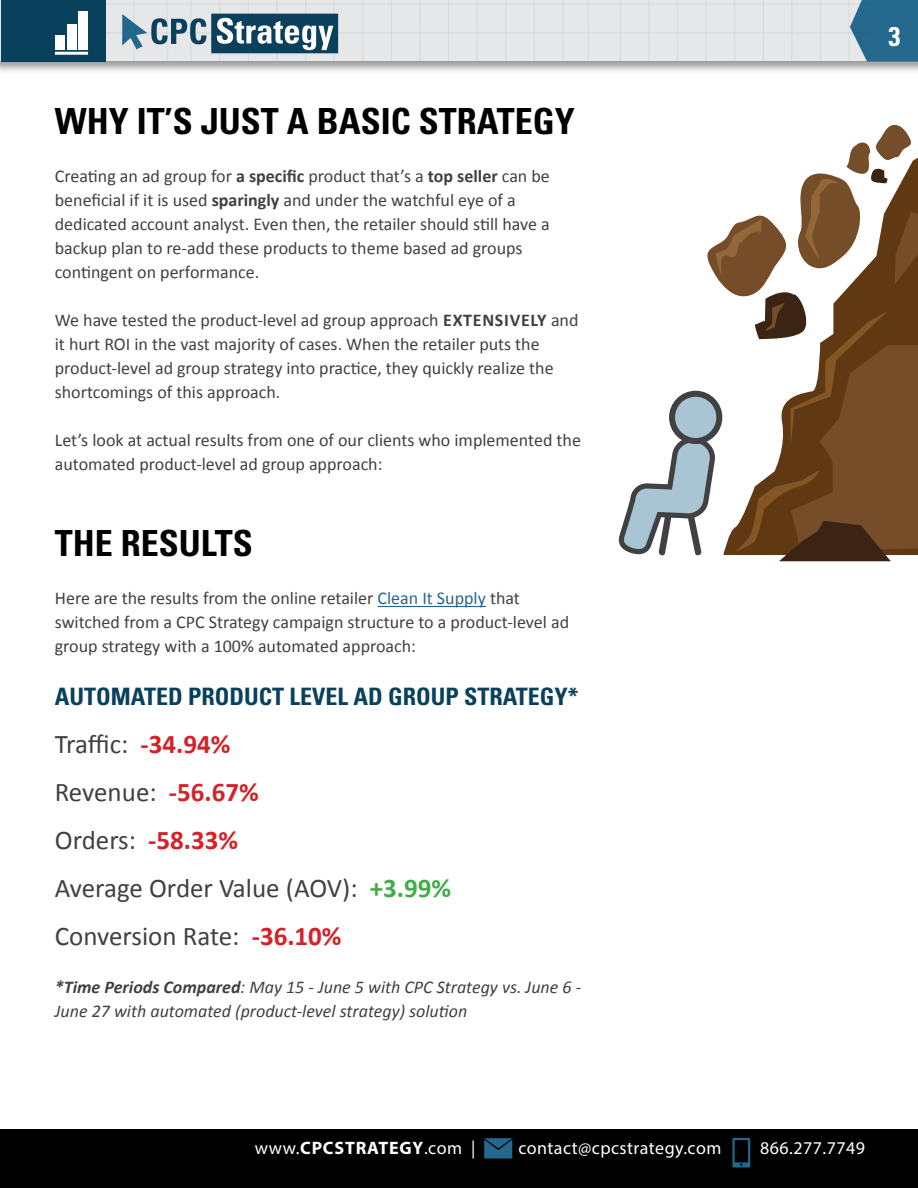
<style>
.page{position:relative;width:918px;height:1188px;background:#fff}
.page>*{position:absolute;margin:0;border:0;box-sizing:border-box;transform-origin:0 0}
.t1{font:700 condensed 36px "Univers LT Std";color:#000}
.t2{font:27px/48px "Calibri";color:#414042}
.t3{font:700 condensed 27px "Univers LT Std";color:#fff}
.t4{font:700 condensed 24px "Univers LT Std";color:#09415c}
.t5{font:18px/24px "Calibri";color:#414042}
.t6{font:italic 18px/24px "Calibri";color:#414042}
.t7{font:18px "Myriad Pro";letter-spacing:.025em;color:#fff}
.t8{font:700 18px "Myriad Pro";letter-spacing:.045em;color:#fff}
.s1{font-weight:700}
.s2{color:#25688e}
.s3{font-weight:700;color:#d2232a}
.s4{font-weight:700;color:#41ad49}
.s5{font-weight:400}
</style>
<div class="page">
<div style="left:0;top:1129px;width:918px;height:59px;background:#000"></div>
<svg style="left:732px;top:1138px;width:18px;height:30px"></svg>
<svg style="left:484px;top:1138px;width:28px;height:21px"></svg>
<hr style="left:378px;top:606px;width:108px;height:1px;background:#25688e">
<div style="left:0;top:0;width:918px;height:75px;background:#000;opacity:.4"></div>
<div style="left:867px;top:0;width:51px;height:62px;background:#25688e"></div>
<div style="left:1px;top:0;width:105px;height:62px;background:#09415c"></div>
<hr style="left:55px;top:52px;width:33px;height:3px;background:#fff">
<div style="left:55px;top:35px;width:9px;height:15px;background:#fff"></div>
<div style="left:67px;top:25px;width:9px;height:25px;background:#fff"></div>
<div style="left:79px;top:12px;width:9px;height:38px;background:#fff"></div>
<img style="left:106px;top:0;width:761px;height:62px">
<svg style="left:122px;top:14px;width:216px;height:39px;background:#7290a0"></svg>
<svg style="left:618px;top:124px;width:300px;height:437px"></svg>
<h1 class="t1" style="left:55px;top:99px;width:521px">WHY IT’S JUST A BASIC STRATEGY</h1>
<p class="t5" style="left:55px;top:164px;width:497px">Creating an ad group for <span class="s1">a specific</span> product that’s a <span class="s1">top seller</span> can be beneficial if it is used <span class="s1">sparingly</span> and under the watchful eye of a dedicated account analyst. Even then, the retailer should still have a backup plan to re-add these products to theme based ad groups contingent on performance.</p>
<p class="t5" style="left:55px;top:308px;width:525px">We have tested the product-level ad group approach <span class="s1">extensively</span> and it hurt ROI in the vast majority of cases. When the retailer puts the product-level ad group strategy into practice, they quickly realize the shortcomings of this approach.</p>
<p class="t5" style="left:55px;top:428px;width:528px">Let’s look at actual results from one of our clients who implemented the automated product-level ad group approach:</p>
<h1 class="t1" style="left:55px;top:522px;width:86px">THE RESU</h1>
<h1 class="t1" style="left:201px;top:522px;width:34px">LTS</h1>
<p class="t5" style="left:55px;top:587px;width:516px">Here are the results from the online retailer <span class="s2">Clean It Supply</span> that switched from a CPC Strategy campaign structure to a product-level ad group strategy with a 100% automated approach:</p>
<h3 class="t4" style="left:55px;top:682px;width:525px">AUTOMATED PRODUCT LEVEL AD GROUP STRATEGY*</h3>
<h2 class="t2" style="left:55px;top:720px;width:398px">Traffic: <span class="s3">-34.94%<br></span>Revenue: <span class="s3">-56.67%<br></span>Orders: <span class="s3">-58.33%<br></span>Average Order Value (AOV): <span class="s4">+3.99%<br></span>Conversion Rate: <span class="s3">-36.10%</span></h2>
<p class="t6" style="left:55px;top:975px;width:528px"><span class="s1">*Time Periods Compared</span>: May 15 - June 5 with CPC Strategy vs. June 6 -<br>June 27 with automated (product-level strategy) solution</p>
<h2 class="t3" style="left:889px;top:20px;width:13px">3</h2>
<p class="t8" style="left:255px;top:1137px;width:222px"><span class="s5">www.</span>CPCSTRATEGY<span class="s5">.com |</span></p>
<p class="t7" style="left:518px;top:1137px;width:204px">contact@cpcstrategy.com</p>
<p class="t7" style="left:760px;top:1137px;width:106px">866.277.7749</p>
</div>
